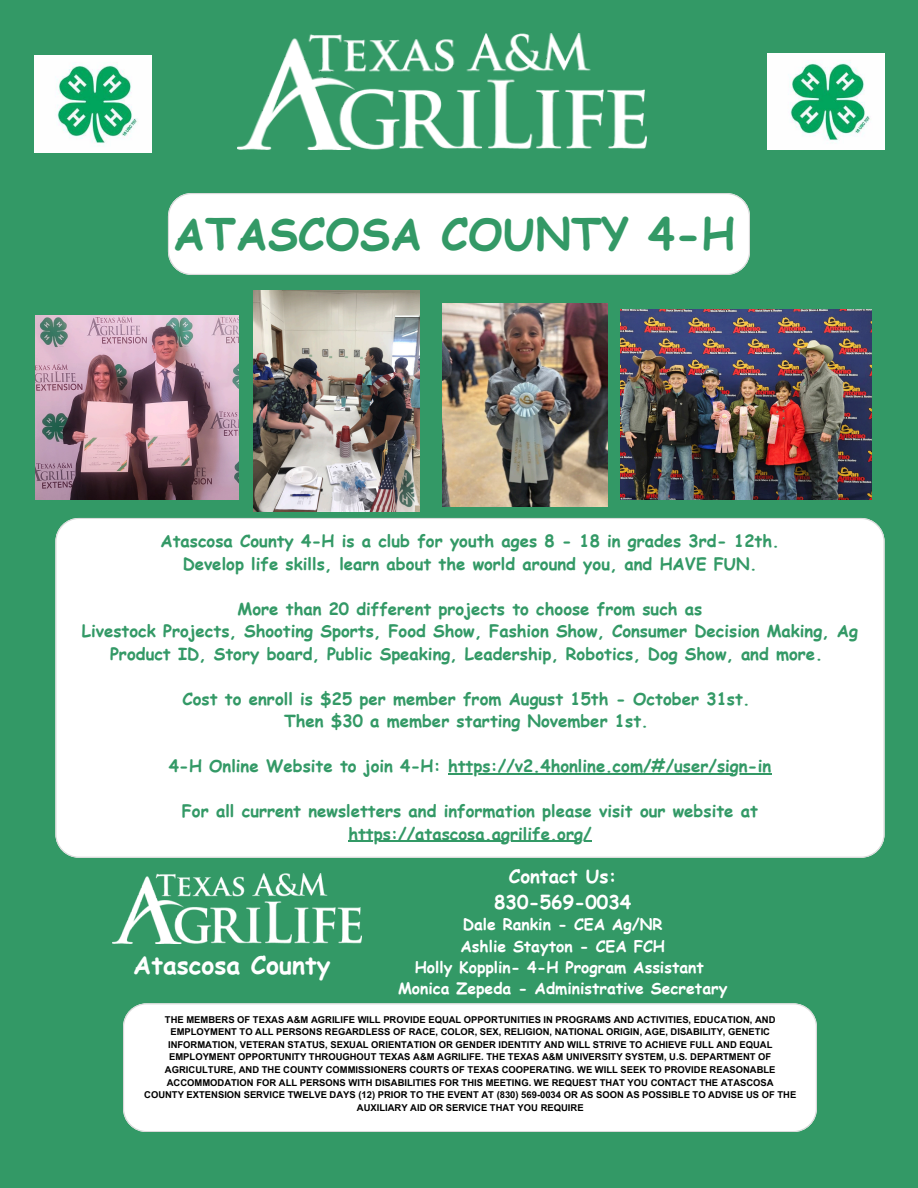
<style>
.page{position:relative;width:918px;height:1188px;background:#396}
.page>*{position:absolute;margin:0;border:0;box-sizing:border-box;transform-origin:0 0}
.t1{font:700 43.8px "Comic Sans MS";color:#396}
.t2{font:700 24.75px "Comic Sans MS";color:#fff}
.t3{font:700 18.75px/25.8px "Comic Sans MS";color:#fff;text-align:center}
.t4{font:700 16.8px/22.5px "Comic Sans MS";color:#396;text-align:center}
.t5{font:700 15.75px/21.3px "Comic Sans MS";color:#fff;text-align:center}
.t6{font:700 9.45px "Arial MT Pro";color:#000}
</style>
<div class="page">
<div style="left:168px;top:193px;width:582px;height:82px;background:#fff"></div>
<div style="left:123px;top:1003px;width:694px;height:129px;background:#fff"></div>
<img style="left:237px;top:34px;width:410px;height:116px">
<div style="left:55px;top:518px;width:830px;height:340px;background:#fff"></div>
<hr style="left:448px;top:773px;width:323px;height:1px;background:#396">
<hr style="left:348px;top:841px;width:244px;height:1px;background:#396">
<img style="left:113px;top:874px;width:249px;height:70px">
<img style="left:34px;top:56px;width:117px;height:97px">
<img style="left:768px;top:53px;width:117px;height:97px">
<img style="left:35px;top:315px;width:204px;height:185px">
<img style="left:254px;top:291px;width:165px;height:220px">
<img style="left:442px;top:304px;width:165px;height:202px">
<img style="left:621px;top:310px;width:251px;height:190px">
<p class="t1" style="left:173px;top:202px;width:563px">ATASCOSA COUNTY 4-H</p>
<p class="t4" style="left:160px;top:529px;width:620px">Atascosa County 4-H is a club for youth ages 8 - 18 in grades 3rd- 12th.<br>Develop life skills, learn about the world around you, and HAVE FUN.</p>
<p class="t4" style="left:82px;top:597px;width:777px">More than 20 different projects to choose from such as<br>Livestock Projects, Shooting Sports, Food Show, Fashion Show, Consumer Decision Making, Ag<br>Product ID, Story board, Public Speaking, Leadership, Robotics, Dog Show, and more.</p>
<p class="t4" style="left:182px;top:687px;width:569px">Cost to enroll is $25 per member from August 15th - October 31st.<br>Then $30 a member starting November 1st.</p>
<p class="t4" style="left:169px;top:754px;width:604px">4-H Online Website to join 4-H: https://v2.4honline.com/#/user/sign-in</p>
<p class="t4" style="left:182px;top:799px;width:578px">For all current newsletters and information please visit our website at</p>
<p class="t4" style="left:348px;top:822px;width:245px">https://atascosa.agrilife.org/</p>
<p class="t3" style="left:494px;top:862px;width:138px">Contact Us:<br>830-569-0034</p>
<p class="t5" style="left:398px;top:913px;width:331px">Dale Rankin - CEA Ag/NR<br>Ashlie Stayton - CEA FCH<br>Holly Kopplin- 4-H Program Assistant<br>Monica Zepeda - Administrative Secretary</p>
<p class="t6" style="left:165px;top:1016px;width:612px">THE MEMBERS OF TEXAS A&amp;M AGRILIFE WILL PROVIDE EQUAL OPPORTUNITIES IN PROGRAMS AND ACTIVITIES, EDUCATION, AND</p>
<h3 class="t6" style="left:170px;top:1028px;width:601px">EMPLOYMENT TO ALL PERSONS REGARDLESS OF RACE, COLOR, SEX, RELIGION, NATIONAL ORIGIN, AGE, DISABILITY, GENETIC</h3>
<h3 class="t6" style="left:168px;top:1041px;width:606px">INFORMATION, VETERAN STATUS, SEXUAL ORIENTATION OR GENDER IDENTITY AND WILL STRIVE TO ACHIEVE FULL AND EQUAL</h3>
<h3 class="t6" style="left:169px;top:1054px;width:604px">EMPLOYMENT OPPORTUNITY THROUGHOUT TEXAS A&amp;M AGRILIFE. THE TEXAS A&amp;M UNIVERSITY SYSTEM, U.S. DEPARTMENT OF</h3>
<h3 class="t6" style="left:165px;top:1066px;width:612px">AGRICULTURE, AND THE COUNTY COMMISSIONERS COURTS OF TEXAS COOPERATING. WE WILL SEEK TO PROVIDE REASONABLE</h3>
<h3 class="t6" style="left:167px;top:1079px;width:608px">ACCOMMODATION FOR ALL PERSONS WITH DISABILITIES FOR THIS MEETING. WE REQUEST THAT YOU CONTACT THE ATASCOSA</h3>
<h3 class="t6" style="left:144px;top:1091px;width:654px">COUNTY EXTENSION SERVICE TWELVE DAYS (12) PRIOR TO THE EVENT AT (830) 569-0034 OR AS SOON AS POSSIBLE TO ADVISE US OF THE</h3>
<h2 class="t6" style="left:357px;top:1104px;width:228px">AUXILIARY AID OR SERVICE THAT YOU REQUIRE</h2>
<h2 class="t2" style="left:133px;top:947px;width:199px">Atascosa County</h2>
</div>
